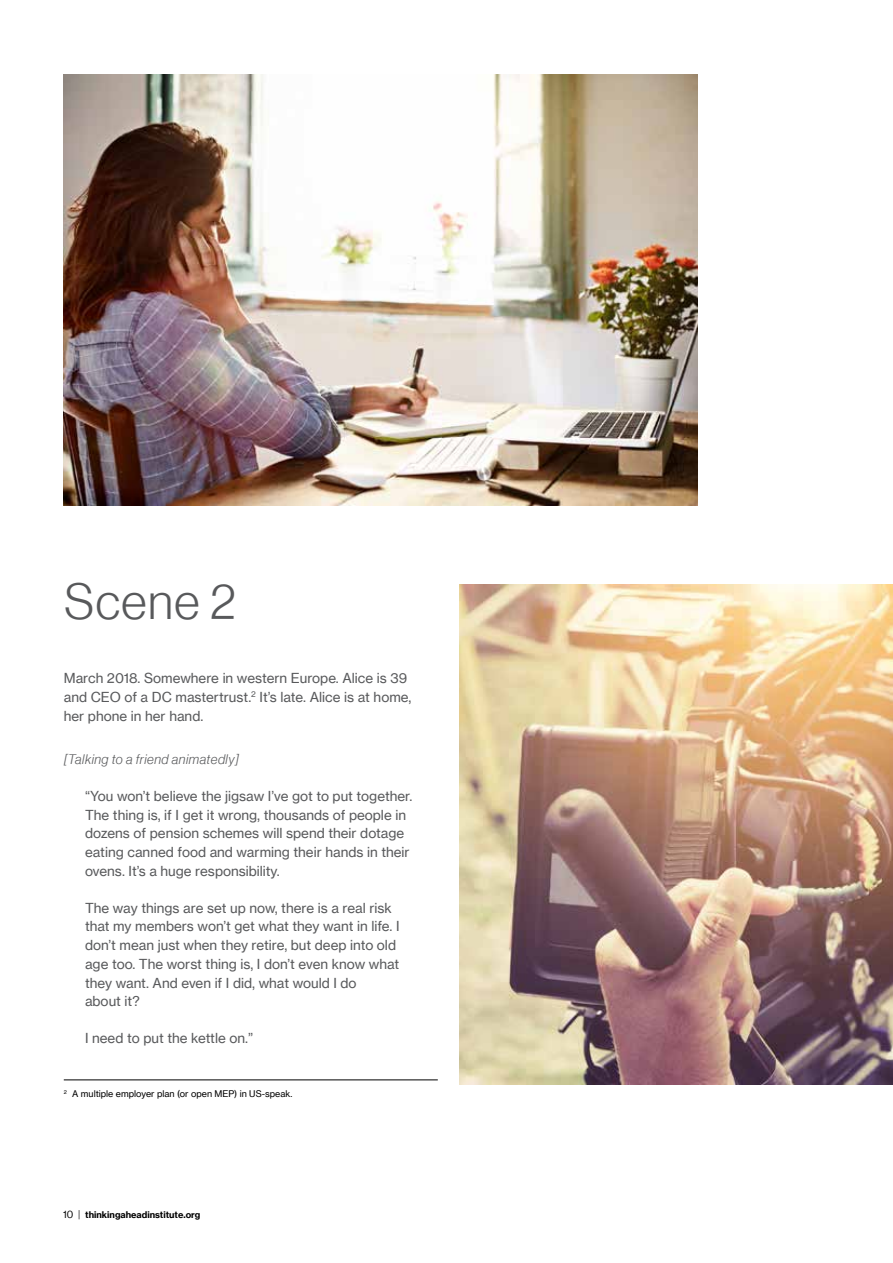
<style>
.page{position:relative;width:893px;height:1263px;background:#fff}
.page>*{position:absolute;margin:0;border:0;box-sizing:border-box;transform-origin:0 0}
.t1{font:49.5px "N Haas Grotesk DS Pro 45 Lt";letter-spacing:.03em;color:#58595b}
.t2{font:13.5px/18.8px "N Haas Grotesk TX Pro 55 Rg";color:#58595b}
.t3{font:13.5px "N Haas Grotesk DS Pro 46 Lt It";letter-spacing:.04em;color:#58595b}
.t4{font:9px "N Haas Grotesk TX Pro 55 Rg";color:#000}
.t5{font:9px "N Haas Grotesk TX Pro 75 Bd";color:#000}
.s1{font-family:"N Haas Grotesk DS Pro 55 Rg";font-size:10.5px}
.s2{font-family:"N Haas Grotesk DS Pro 45 Lt";font-size:10.5px}
</style>
<div class="page">
<hr style="left:64px;top:1079px;width:374px;height:1px;background:#000">
<img style="left:64px;top:74px;width:633px;height:431px">
<img style="left:459px;top:585px;width:434px;height:499px">
<h1 class="t1" style="left:65px;top:574px;width:173px">Scene 2</h1>
<p class="t2" style="left:64px;top:669px;width:349px">March 2018. Somewhere in western Europe. Alice is 39 and CEO of a DC mastertrust.<sup>2</sup> It’s late. Alice is at home, her phone in her hand.</p>
<p class="t3" style="left:64px;top:752px;width:177px">[Talking to a friend animatedly]</p>
<p class="t2" style="left:85px;top:786px;width:329px">“You won’t believe the jigsaw I’ve got to put together.<br>The thing is, if I get it wrong, thousands of people in dozens of pension schemes will spend their dotage eating canned food and warming their hands in their ovens. It’s a huge responsibility.</p>
<p class="t2" style="left:85px;top:898px;width:316px">The way things are set up now, there is a real risk that my members won’t get what they want in life. I don’t mean just when they retire, but deep into old age too. The worst thing is, I don’t even know what they want. And even if I did, what would I do<br>about it?</p>
<p class="t2" style="left:85px;top:1029px;width:170px">I need to put the kettle on.”</p>
<p class="t4" style="left:64px;top:1088px;width:230px"><sup>2</sup> A multiple employer plan (or open MEP) in US-speak.</p>
<p class="t5" style="left:63px;top:1209px;width:139px"><span class="s1">10</span> <span class="s2">|</span> thinkingaheadinstitute.org</p>
</div>
